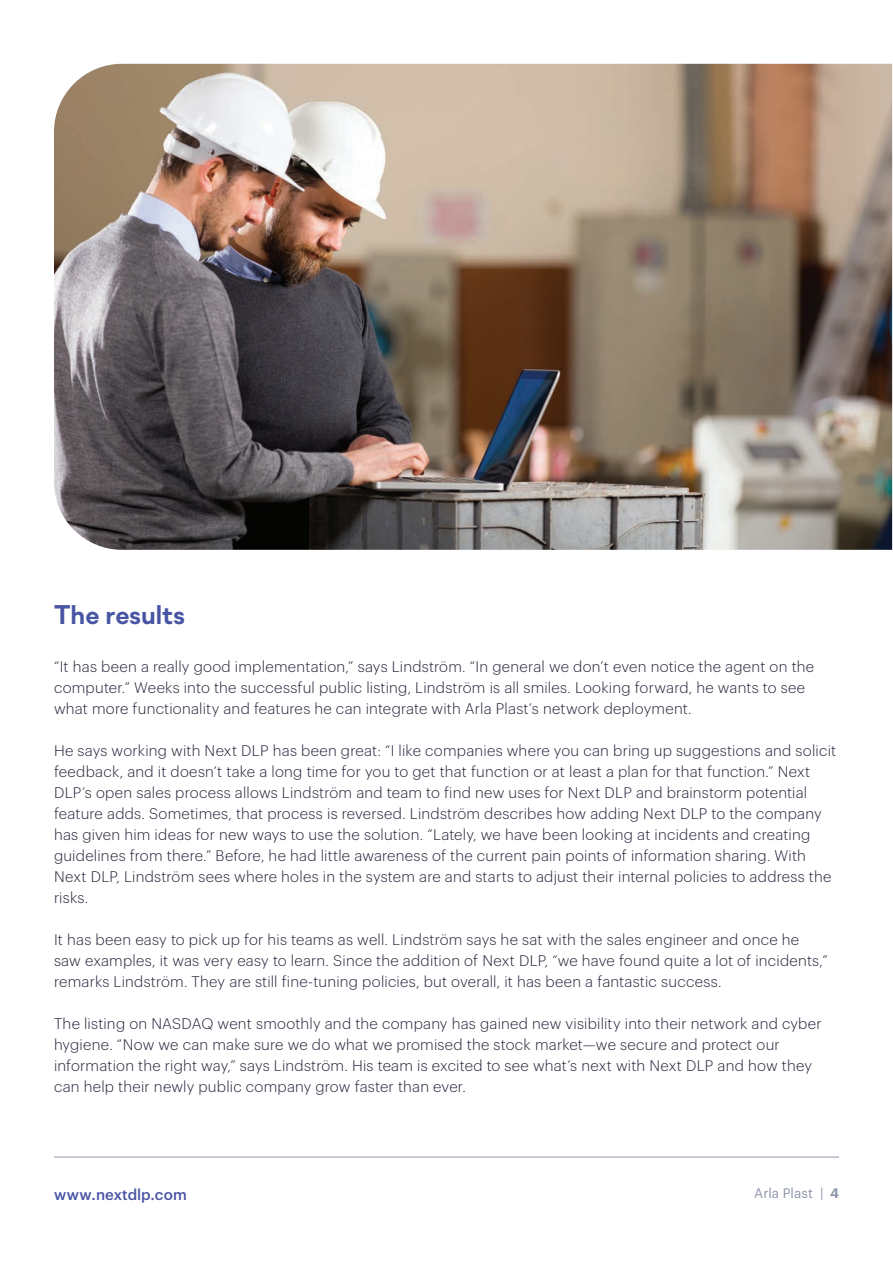
<style>
.page{position:relative;width:893px;height:1263px;background:#fff}
.page>*{position:absolute;margin:0;border:0;box-sizing:border-box;transform-origin:0 0}
.t1{font:700 27px "Soin Sans Neue";color:#4854a4}
.t2{font:300 15px/21px "Graphik";letter-spacing:.015em;color:#24253a}
.t3{font:500 15px "Graphik";letter-spacing:.01em;color:#4854a4}
.t4{font:13.5px "Graphik";letter-spacing:.005em;color:#8d95ab}
.s1{font-weight:600}
</style>
<div class="page">
<hr style="left:54px;top:1157px;width:785px;height:1px;background:#8d95ab">
<img style="left:54px;top:64px;width:838px;height:486px">
<h1 class="t1" style="left:54px;top:596px;width:132px">The results</h1>
<p class="t2" style="left:54px;top:655px;width:762px">“It has been a really good implementation,” says Lindström. “In general we don’t even notice the agent on the computer.” Weeks into the successful public listing, Lindström is all smiles. Looking forward, he wants to see what more functionality and features he can integrate with Arla Plast’s network deployment.</p>
<p class="t2" style="left:54px;top:739px;width:784px">He says working with Next DLP has been great: “I like companies where you can bring up suggestions and solicit feedback, and it doesn’t take a long time for you to get that function or at least a plan for that function.” Next DLP’s open sales process allows Lindström and team to find new uses for Next DLP and brainstorm potential feature adds. Sometimes, that process is reversed. Lindström describes how adding Next DLP to the company has given him ideas for new ways to use the solution. “Lately, we have been looking at incidents and creating guidelines from there.” Before, he had little awareness of the current pain points of information sharing. With Next DLP, Lindström sees where holes in the system are and starts to adjust their internal policies to address the risks.</p>
<p class="t2" style="left:54px;top:928px;width:775px">It has been easy to pick up for his teams as well. Lindström says he sat with the sales engineer and once he saw examples, it was very easy to learn. Since the addition of Next DLP, “we have found quite a lot of incidents,” remarks Lindström. They are still fine-tuning policies, but overall, it has been a fantastic success.</p>
<p class="t2" style="left:54px;top:1012px;width:769px">The listing on NASDAQ went smoothly and the company has gained new visibility into their network and cyber hygiene. “Now we can make sure we do what we promised the stock market—we secure and protect our information the right way,” says Lindström. His team is excited to see what’s next with Next DLP and how they can help their newly public company grow faster than ever.</p>
<p class="t3" style="left:54px;top:1183px;width:135px">www.nextdlp.com</p>
<p class="t4" style="left:754px;top:1183px;width:86px">Arla Plast | <span class="s1">4</span></p>
</div>
